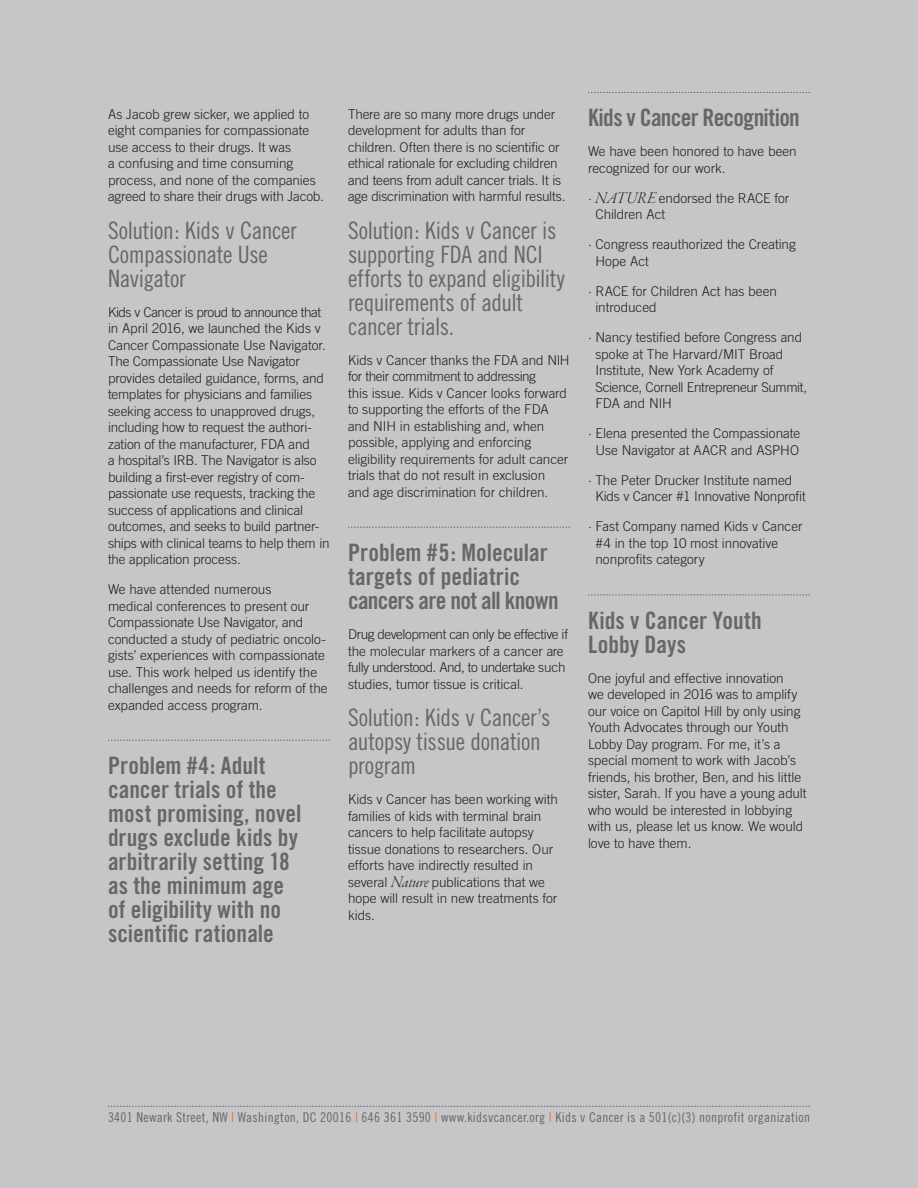
<style>
.page{position:relative;width:918px;height:1188px;background:#c6c5c8}
.page>*{position:absolute;margin:0;border:0;box-sizing:border-box;transform-origin:0 0}
.subhead_gray_bold_ru{font:24px/24px "Trade Gothic Bold Cond Twenty";color:#676669}
.subhead_gray-light{font:24px/24px "Trade Gothic Cond Eighteen";letter-spacing:-.015em;color:#676669}
.subhead_gray_bold_ru-2{font:24px "Trade Gothic Bold Cond Twenty";letter-spacing:-.03em;color:#676669}
.Body{font:300 13.5px/16.5px "Trade Gothic";letter-spacing:-.005em;color:#231f20}
.t1{font:13.5px "Trade Gothic Cond Eighteen";letter-spacing:.025em;color:#676669}
.s1{font-family:"Garamond Premr Pro Lt It Disp";font-weight:400;font-size:17.25px}
.s2{color:#f36e21}
</style>
<div class="page">
<svg style="left:108px;top:1106px;width:702px;height:1px"></svg>
<svg style="left:108px;top:740px;width:222px;height:1px"></svg>
<svg style="left:348px;top:527px;width:222px;height:1px"></svg>
<svg style="left:588px;top:92px;width:222px;height:1px"></svg>
<svg style="left:588px;top:595px;width:222px;height:1px"></svg>
<p class="Body" style="left:108px;top:105px;width:217px">As Jacob grew sicker, we applied to eight companies for compassionate use access to their drugs. It was<br>a confusing and time consuming process, and none of the companies agreed to share their drugs with Jacob.</p>
<p class="subhead_gray-light" style="left:108px;top:218px;width:190px">Solution: Kids v Cancer<br>Compassionate Use<br>Navigator</p>
<p class="Body" style="left:108px;top:303px;width:223px">Kids v Cancer is proud to announce that in April 2016, we launched the Kids v Cancer Compassionate Use Navigator.<br>The Compassionate Use Navigator provides detailed guidance, forms, and templates for physicians and families seeking access to unapproved drugs, including how to request the authori&shy;zation of the manufacturer, FDA and<br>a hospital’s IRB. The Navigator is also building a first-ever registry of com&shy;passionate use requests, tracking the success of applications and clinical outcomes, and seeks to build partner&shy;ships with clinical teams to help them in the application process.</p>
<p class="Body" style="left:108px;top:581px;width:221px">We have attended numerous<br>medical conferences to present our Compassionate Use Navigator, and conducted a study of pediatric oncolo&shy;gists’ experiences with compassionate use. This work helped us identify the challenges and needs for reform of the expanded access program.</p>
<p class="subhead_gray_bold_ru" style="left:108px;top:753px;width:195px">Problem #4: Adult cancer trials of the most promising, novel drugs exclude kids by arbitrarily setting 18 as the minimum age of eligibility with no scientific rationale</p>
<p class="Body" style="left:348px;top:105px;width:219px">There are so many more drugs under development for adults than for children. Often there is no scientific or ethical rationale for excluding children and teens from adult cancer trials. It is age discrimination with harmful results.</p>
<p class="subhead_gray-light" style="left:348px;top:218px;width:218px">Solution: Kids v Cancer is supporting FDA and NCI efforts to expand eligibility requirements of adult cancer trials.</p>
<p class="Body" style="left:348px;top:351px;width:223px">Kids v Cancer thanks the FDA and NIH for their commitment to addressing<br>this issue. Kids v Cancer looks forward to supporting the efforts of the FDA and NIH in establishing and, when possible, applying and enforcing eligibility requirements for adult cancer trials that do not result in exclusion and age discrimination for children.</p>
<p class="subhead_gray_bold_ru" style="left:348px;top:540px;width:212px">Problem #5: Molecular targets of pediatric cancers are not all known</p>
<p class="Body" style="left:348px;top:626px;width:222px">Drug development can only be effective if the molecular markers of a cancer are fully understood. And, to undertake such studies, tumor tissue is critical.</p>
<p class="subhead_gray-light" style="left:348px;top:705px;width:204px">Solution: Kids v Cancer’s autopsy tissue donation program</p>
<p class="Body" style="left:348px;top:791px;width:212px">Kids v Cancer has been working with families of kids with terminal brain cancers to help facilitate autopsy tissue donations to researchers. Our efforts have indirectly resulted in several <span class="s1">Nature</span> publications that we hope will result in new treatments for kids.</p>
<p class="subhead_gray_bold_ru-2" style="left:588px;top:103px;width:213px">Kids v Cancer Recognition</p>
<p class="Body" style="left:588px;top:143px;width:210px">We have been honored to have been recognized for our work.</p>
<p class="Body" style="left:596px;top:190px;width:195px;text-indent:-8px">· <span class="s1">NATURE</span> endorsed the RACE for<br>Children Act</p>
<p class="Body" style="left:596px;top:236px;width:202px;text-indent:-8px">· Congress reauthorized the Creating<br>Hope Act</p>
<p class="Body" style="left:596px;top:283px;width:183px;text-indent:-8px">· RACE for Children Act has been introduced</p>
<p class="Body" style="left:596px;top:329px;width:213px;text-indent:-8px">· Nancy testified before Congress and spoke at The Harvard/MIT Broad<br>Institute, New York Academy of<br>Science, Cornell Entrepreneur Summit,<br>FDA and NIH</p>
<p class="Body" style="left:588px;top:425px;width:214px;text-align:center">· Elena presented the Compassionate<br>Use Navigator at AACR and ASPHO</p>
<p class="Body" style="left:596px;top:472px;width:212px;text-indent:-8px">· The Peter Drucker Institute named<br>Kids v Cancer #1 Innovative Nonprofit</p>
<p class="Body" style="left:596px;top:518px;width:209px;text-indent:-8px">· Fast Company named Kids v Cancer #4 in the top 10 most innovative nonprofits category</p>
<p class="subhead_gray_bold_ru" style="left:588px;top:608px;width:175px">Kids v Cancer Youth<br>Lobby Days</p>
<p class="Body" style="left:588px;top:670px;width:220px">One joyful and effective innovation<br>we developed in 2016 was to amplify our voice on Capitol Hill by only using Youth Advocates through our Youth Lobby Day program. For me, it’s a special moment to work with Jacob’s friends, his brother, Ben, and his little sister, Sarah. If you have a young adult who would be interested in lobbying with us, please let us know. We would love to have them.</p>
<p class="t1" style="left:108px;top:1109px;width:704px">3401 Newark Street, NW <span class="s2">|</span> Washington, DC 20016 <span class="s2">|</span> 646 361 3590 <span class="s2">|</span> www.kidsvcancer.org <span class="s2">|</span> Kids v Cancer is a 501(c)(3) nonprofit organization</p>
</div>
